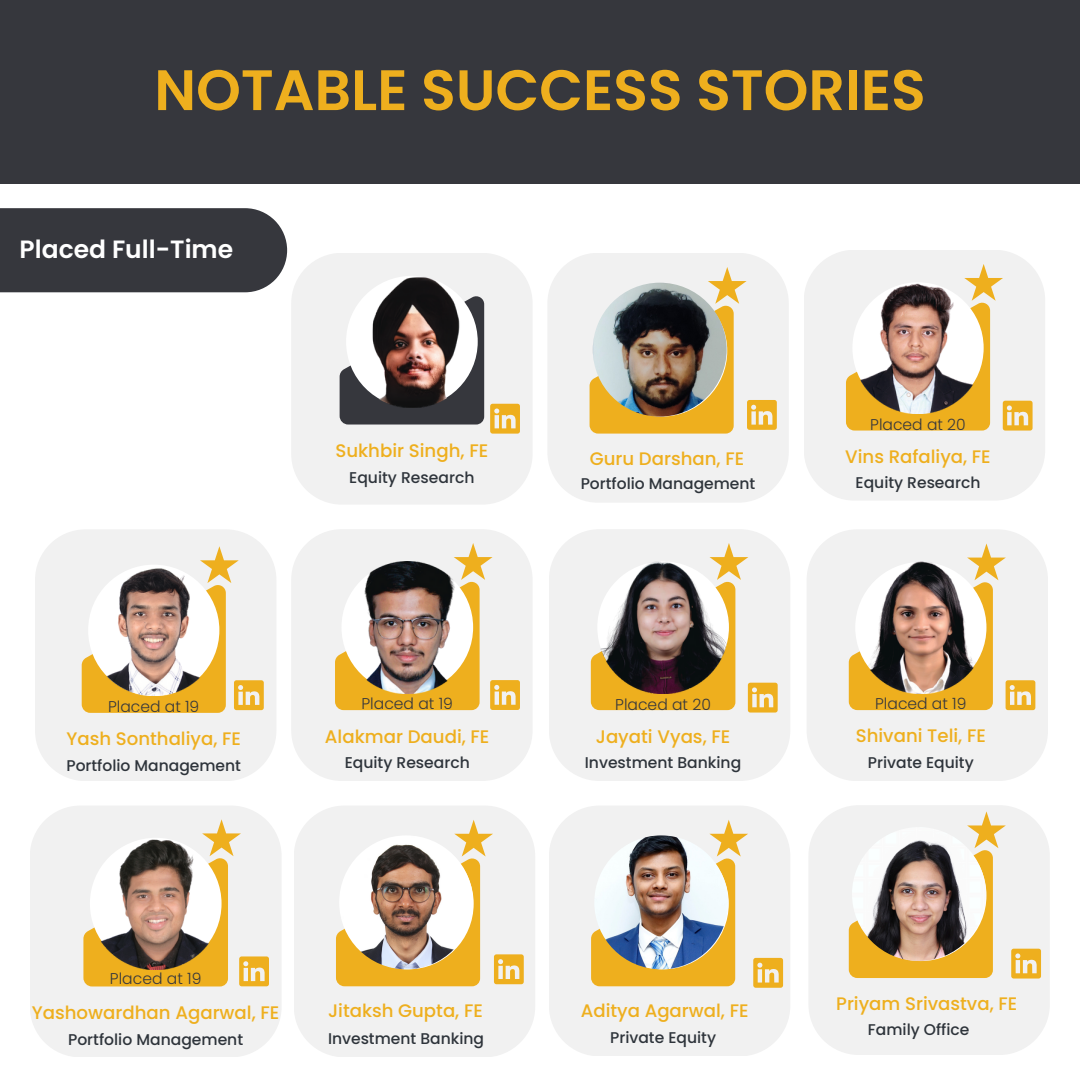
<style>
.page{position:relative;width:1080px;height:1080px;background:#fff}
.page>*{position:absolute;margin:0;border:0;box-sizing:border-box;transform-origin:0 0}
.t1{font:600 57px "Poppins";color:#eeaf1e}
.t2{font:600 25px "Poppins";color:#fff}
.t3{font:500 18.12px "Poppins";color:#eeaf1e}
.t4{font:500 15.62px "Poppins";color:#2e343b}
.t5{font:300 15.62px "Poppins";color:#36373d}
.t6{font:500 15.5px "Poppins";color:#2e343b}
.t7{font:300 15.5px "Poppins";color:#36373d}
</style>
<div class="page">
<div style="left:291px;top:253px;width:241px;height:251px;background:#f1f1f1"></div>
<svg style="left:490px;top:404px;width:30px;height:30px"></svg>
<svg style="left:340px;top:296px;width:144px;height:129px;background:#505156"></svg>
<img style="left:346px;top:276px;width:132px;height:131px">
<svg style="left:804px;top:250px;width:241px;height:250px;fill:#f1f1f1"></svg>
<svg style="left:846px;top:264px;width:187px;height:167px"></svg>
<img style="left:852px;top:282px;width:132px;height:132px">
<svg style="left:548px;top:253px;width:241px;height:249px;fill:#f1f1f1"></svg>
<svg style="left:590px;top:267px;width:187px;height:167px"></svg>
<div style="left:0;top:208px;width:287px;height:84px;background:#36373d"></div>
<div style="left:35px;top:530px;width:241px;height:251px;background:#f1f1f1"></div>
<svg style="left:82px;top:546px;width:182px;height:167px"></svg>
<img style="left:88px;top:565px;width:131px;height:131px">
<svg style="left:291px;top:529px;width:241px;height:252px;fill:#f1f1f1"></svg>
<svg style="left:335px;top:543px;width:185px;height:167px"></svg>
<img style="left:342px;top:561px;width:131px;height:132px">
<svg style="left:807px;top:530px;width:241px;height:251px;fill:#f1f1f1"></svg>
<svg style="left:849px;top:543px;width:186px;height:167px"></svg>
<img style="left:855px;top:562px;width:131px;height:131px">
<svg style="left:549px;top:529px;width:241px;height:252px;fill:#f1f1f1"></svg>
<svg style="left:591px;top:543px;width:187px;height:170px"></svg>
<img style="left:597px;top:561px;width:132px;height:132px">
<div style="left:30px;top:806px;width:251px;height:251px;background:#f1f1f1"></div>
<svg style="left:83px;top:819px;width:186px;height:167px"></svg>
<svg style="left:294px;top:806px;width:241px;height:251px;fill:#f1f1f1"></svg>
<svg style="left:549px;top:806px;width:241px;height:250px;fill:#f1f1f1"></svg>
<svg style="left:809px;top:805px;width:241px;height:250px;fill:#f1f1f1"></svg>
<div style="left:0;top:0;width:1080px;height:184px;background:#36373d"></div>
<svg style="left:336px;top:820px;width:188px;height:166px"></svg>
<svg style="left:849px;top:811px;width:192px;height:168px"></svg>
<svg style="left:591px;top:820px;width:192px;height:168px"></svg>
<h4 class="t1" style="left:154px;top:50px;width:773px">NOTABLE SUCCESS STORIES</h4>
<h4 class="t2" style="left:20px;top:232px;width:215px">Placed Full-Time</h4>
<p class="t7" style="left:108px;top:696px;width:93px">Placed at 19</p>
<p class="t3" style="left:67px;top:726px;width:176px">Yash Sonthaliya, FE</p>
<h3 class="t6" style="left:66px;top:755px;width:176px">Portfolio Management</h3>
<h3 class="t5" style="left:110px;top:967px;width:93px">Placed at 19</h3>
<h2 class="t3" style="left:335px;top:438px;width:154px">Sukhbir Singh, FE</h2>
<p class="t4" style="left:349px;top:466px;width:127px">Equity Research</p>
<p class="t5" style="left:362px;top:693px;width:93px">Placed at 19</p>
<p class="t3" style="left:325px;top:723px;width:166px">Alakmar Daudi, FE</p>
<p class="t4" style="left:345px;top:752px;width:127px">Equity Research</p>
<p class="t3" style="left:590px;top:446px;width:156px">Guru Darshan, FE</p>
<h3 class="t6" style="left:581px;top:472px;width:176px">Portfolio Management</h3>
<h4 class="t5" style="left:615px;top:693px;width:97px">Placed at 20</h4>
<h3 class="t3" style="left:596px;top:723px;width:136px">Jayati Vyas, FE</h3>
<p class="t4" style="left:585px;top:752px;width:158px">Investment Banking</p>
<p class="t3" style="left:328px;top:998px;width:156px">Jitaksh Gupta, FE</p>
<p class="t6" style="left:328px;top:1028px;width:158px">Investment Banking</p>
<p class="t3" style="left:581px;top:998px;width:169px">Aditya Agarwal, FE</p>
<p class="t3" style="left:32px;top:1000px;width:249px">Yashowardhan Agarwal, FE</p>
<h4 class="t4" style="left:68px;top:1028px;width:177px">Portfolio Management</h4>
<p class="t6" style="left:610px;top:1027px;width:107px">Private Equity</p>
<h4 class="t7" style="left:870px;top:414px;width:97px">Placed at 20</h4>
<h3 class="t3" style="left:845px;top:444px;width:147px">Vins Rafaliya, FE</h3>
<p class="t6" style="left:856px;top:471px;width:126px">Equity Research</p>
<p class="t7" style="left:875px;top:693px;width:93px">Placed at 19</p>
<h4 class="t3" style="left:856px;top:723px;width:132px">Shivani Teli, FE</h4>
<p class="t6" style="left:868px;top:752px;width:107px">Private Equity</p>
<h4 class="t3" style="left:836px;top:990px;width:183px">Priyam Srivastva, FE</h4>
<h3 class="t6" style="left:868px;top:1019px;width:103px">Family Office</h3>
</div>
